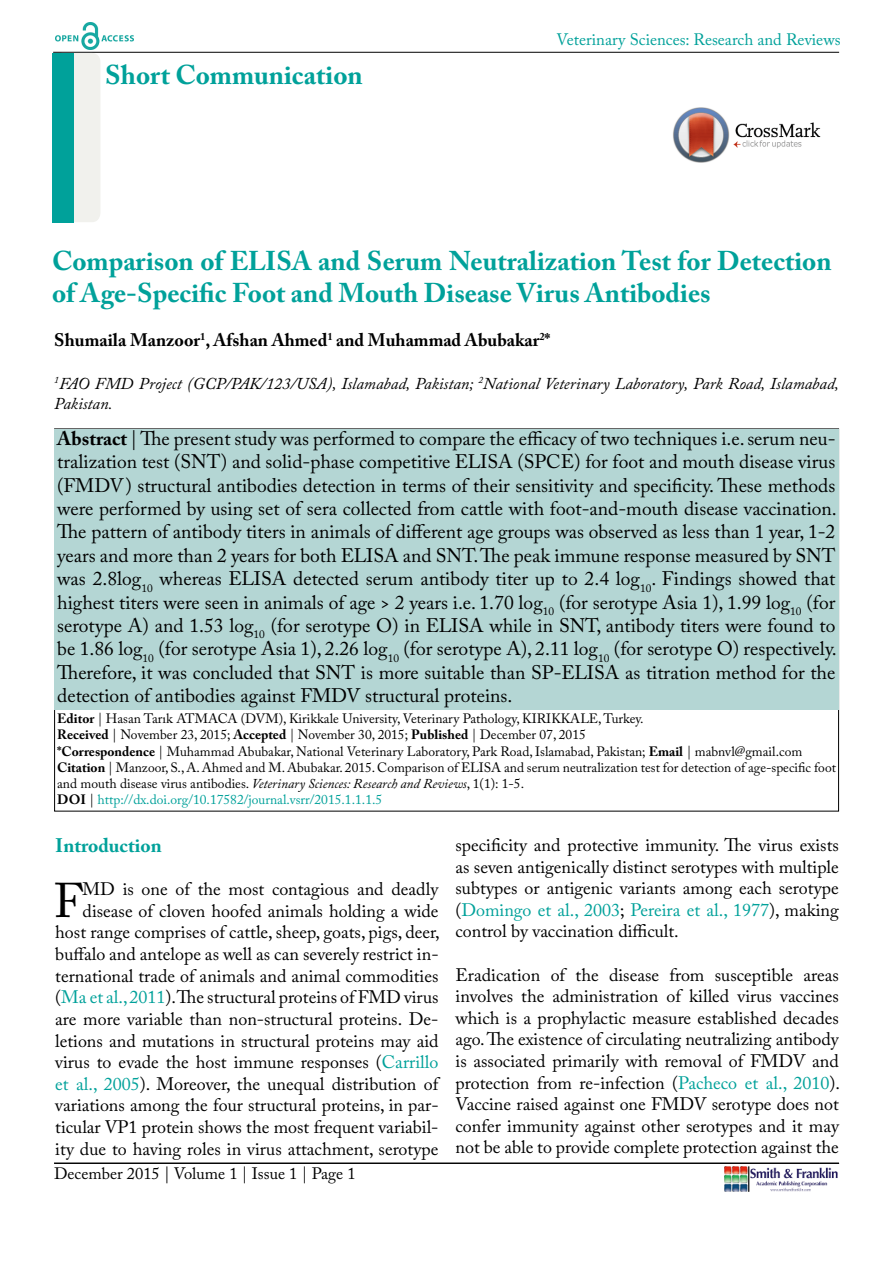
<style>
.page{position:relative;width:893px;height:1263px;background:#fff}
.page>*{position:absolute;margin:0;border:0;box-sizing:border-box;transform-origin:0 0}
.t1{font:48.45px "Adobe Caslon Pro";color:#000}
.t2{font:700 27px/32.4px "Adobe Caslon Pro";color:#00a19a}
.t3{font:19.5px/23.4px "Adobe Caslon Pro";color:#000;text-align:justify}
.t4{font:700 19.5px "Adobe Caslon Pro";color:#00a19a}
.t5{font:18px/21.6px "Adobe Caslon Pro";color:#000;text-align:justify}
.t6{font:700 18px "Adobe Caslon Pro";color:#000}
.t7{font:italic 16.5px/19.8px "Adobe Caslon Pro";color:#000}
.t8{font:16.5px "Adobe Caslon Pro";color:#00a19a}
.t9{font:16.5px "Adobe Caslon Pro";color:#000}
.t10{font:13.5px/16.2px "Adobe Caslon Pro";color:#000}
.s1{font-weight:700}
.s2{font-style:italic}
.s3{color:#00a19a}
</style>
<div class="page">
<hr style="left:53px;top:52px;width:786px;height:1px;background:#000">
<img style="left:724px;top:1167px;width:113px;height:24px">
<img style="left:55px;top:23px;width:79px;height:27px">
<div style="left:55px;top:429px;width:784px;height:280px;background:#b4d6d4"></div>
<div style="left:54px;top:53px;width:46px;height:169px;background:#f1f1ed;border-radius:9px"></div>
<hr style="left:54px;top:1163px;width:785px;height:1px;background:#000">
<div style="left:53px;top:53px;width:21px;height:169px;background:#00a19a"></div>
<img style="left:673px;top:107px;width:148px;height:56px">
<h2 class="t2" style="left:105px;top:58px;width:259px">Short Communication</h2>
<p class="t8" style="left:556px;top:30px;width:286px">Veterinary Sciences: Research and Reviews</p>
<h2 class="t2" style="left:52px;top:244px;width:781px">Comparison of ELISA and Serum Neutralization Test for Detection of Age-Specific Foot and Mouth Disease Virus Antibodies</h2>
<p class="t6" style="left:54px;top:329px;width:498px">Shumaila Manzoor<sup>1</sup>, Afshan Ahmed<sup>1</sup> and Muhammad Abubakar<sup>2</sup>*</p>
<p class="t7" style="left:54px;top:373px;width:786px"><sup>1</sup>FAO FMD Project (GCP/PAK/123/USA), Islamabad, Pakistan; <sup>2</sup>National Veterinary Laboratory, Park Road, Islamabad,<br>Pakistan.</p>
<p class="t3" style="left:57px;top:426px;width:781px"><span class="s1">Abstract</span> | The present study was performed to compare the efficacy of two techniques i.e. serum neu&shy;tralization test (SNT) and solid-phase competitive ELISA (SPCE) for foot and mouth disease virus (FMDV) structural antibodies detection in terms of their sensitivity and specificity. These methods were performed by using set of sera collected from cattle with foot-and-mouth disease vaccination.<br>The pattern of antibody titers in animals of different age groups was observed as less than 1 year, 1-2 years and more than 2 years for both ELISA and SNT. The peak immune response measured by SNT was 2.8log<sub>10</sub> whereas ELISA detected serum antibody titer up to 2.4 log<sub>10</sub>. Findings showed that highest titers were seen in animals of age &gt; 2 years i.e. 1.70 log<sub>10</sub> (for serotype Asia 1), 1.99 log<sub>10</sub> (for serotype A) and 1.53 log<sub>10</sub> (for serotype O) in ELISA while in SNT, antibody titers were found to be 1.86 log<sub>10</sub> (for serotype Asia 1), 2.26 log<sub>10</sub> (for serotype A), 2.11 log<sub>10</sub> (for serotype O) respectively.<br>Therefore, it was concluded that SNT is more suitable than SP-ELISA as titration method for the detection of antibodies against FMDV structural proteins.</p>
<p class="t10" style="left:57px;top:710px;width:780px"><span class="s1">Editor</span> | Hasan Tarık ATMACA (DVM), Kirikkale University, Veterinary Pathology, KIRIKKALE, Turkey.<br><span class="s1">Received</span> | November 23, 2015; <span class="s1">Accepted</span> | November 30, 2015; <span class="s1">Published</span> | December 07, 2015<br><span class="s1">*Correspondence</span> | Muhammad Abubakar, National Veterinary Laboratory, Park Road, Islamabad, Pakistan; <span class="s1">Email</span> | mabnvl@gmail.com <span class="s1">Citation</span> | Manzoor, S., A. Ahmed and M. Abubakar. 2015. Comparison of ELISA and serum neutralization test for detection of age-specific foot and mouth disease virus antibodies. <span class="s2">Veterinary Sciences: Research and Reviews</span>, 1(1): 1-5.<br><span class="s1">DOI</span> | <span class="s3">http://dx.doi.org/10.17582/journal.vsrr/2015.1.1.1.5</span></p>
<p class="t4" style="left:55px;top:834px;width:108px">Introduction</p>
<h1 class="t1" style="left:54px;top:872px;width:30px">F</h1>
<p class="t5" style="left:55px;top:878px;width:386px;text-align:right">MD is one of the most contagious and deadly disease of cloven hoofed animals holding a wide host range comprises of cattle, sheep, goats, pigs, deer, buffalo and antelope as well as can severely restrict in&shy;ternational trade of animals and animal commodities (<span class="s3">Ma et al., 2011</span>). The structural proteins of FMD virus are more variable than non-structural proteins. De&shy;letions and mutations in structural proteins may aid virus to evade the host immune responses (<span class="s3">Carrillo et al., 2005</span>). Moreover, the unequal distribution of variations among the four structural proteins, in par&shy;ticular VP1 protein shows the most frequent variabil&shy;ity due to having roles in virus attachment, serotype</p>
<p class="t9" style="left:54px;top:1164px;width:303px">December 2015 | Volume 1 | Issue 1 | Page 1</p>
<p class="t5" style="left:456px;top:834px;width:385px">specificity and protective immunity. The virus exists as seven antigenically distinct serotypes with multiple subtypes or antigenic variants among each serotype (<span class="s3">Domingo et al., 2003</span>; <span class="s3">Pereira et al., 1977</span>), making control by vaccination difficult.</p>
<p class="t5" style="left:456px;top:963px;width:386px">Eradication of the disease from susceptible areas involves the administration of killed virus vaccines which is a prophylactic measure established decades ago. The existence of circulating neutralizing antibody is associated primarily with removal of FMDV and protection from re-infection (<span class="s3">Pacheco et al., 2010</span>).<br>Vaccine raised against one FMDV serotype does not confer immunity against other serotypes and it may not be able to provide complete protection against the</p>
</div>
